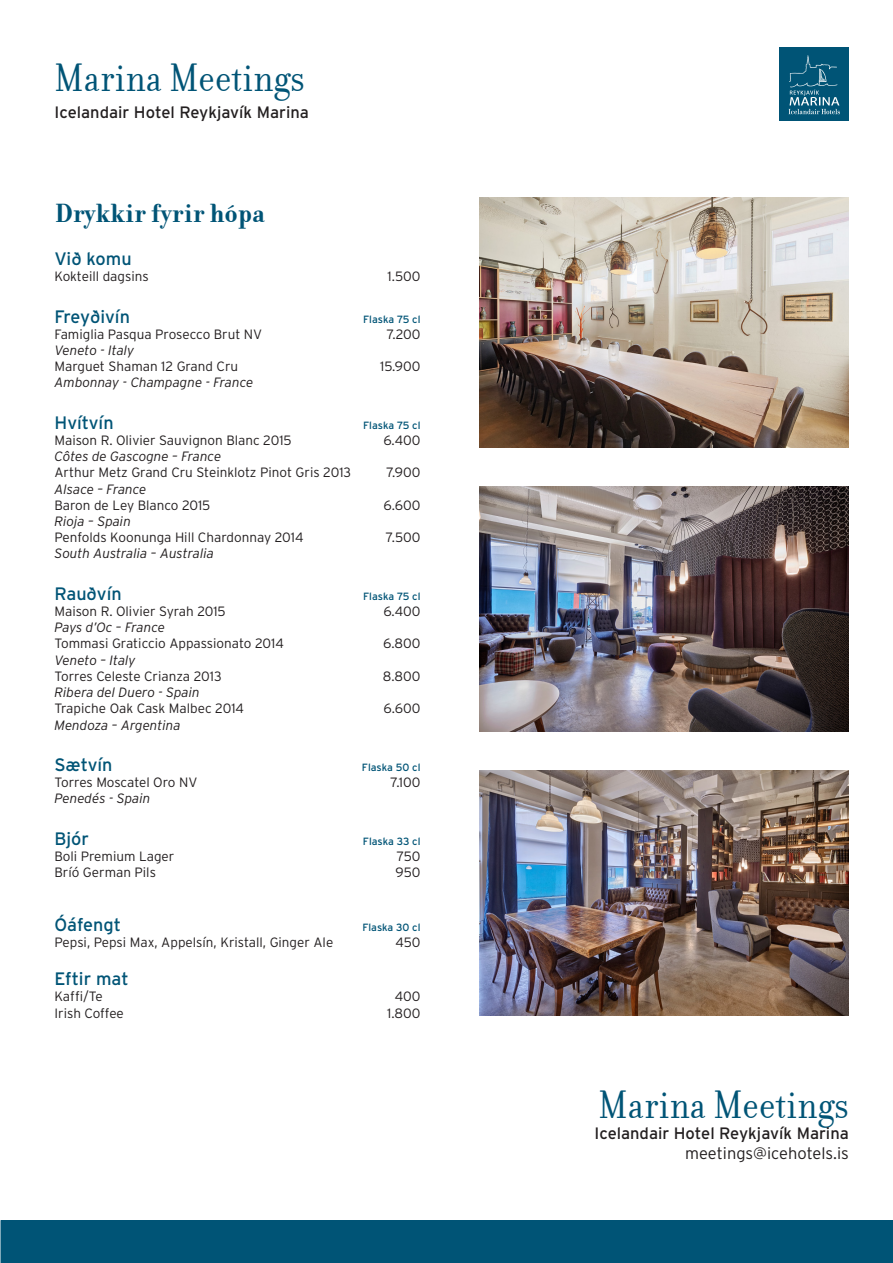
<style>
.page{position:relative;width:893px;height:1263px;background:#fff}
.page>*{position:absolute;margin:0;border:0;box-sizing:border-box;transform-origin:0 0}
.t1{font:42px "Donatora";color:#005476}
.t2{font:700 28.5px "Donatora";color:#005476}
.t3{font:18px "Interstate";color:#005476}
.t4{font:16.5px "Interstate";color:#231f20}
.t5{font:300 16.5px "Interstate";color:#231f20}
.t6{font:300 13.5px "Interstate";color:#231f20}
.t7{font:italic 300 13.5px "Interstate";color:#231f20}
.t8{font:10.5px "Interstate";color:#005476}
</style>
<div class="page">
<div style="left:780px;top:47px;width:69px;height:74px;background:#005476"></div>
<svg style="left:789px;top:55px;width:51px;height:59px"></svg>
<img style="left:480px;top:197px;width:369px;height:251px">
<img style="left:480px;top:487px;width:369px;height:244px">
<img style="left:480px;top:770px;width:369px;height:245px">
<div style="left:1px;top:1221px;width:892px;height:42px;background:#005476"></div>
<div style="left:1px;top:1220px;width:892px;height:43px;border:2px solid #005476"></div>
<p class="t1" style="left:55px;top:55px;width:252px">Marina Meetings</p>
<p class="t4" style="left:55px;top:103px;width:256px">Icelandair Hotel Reykjavík Marina</p>
<p class="t2" style="left:55px;top:197px;width:212px">Drykkir fyrir hópa</p>
<p class="t3" style="left:55px;top:249px;width:79px">Við komu</p>
<p class="t6" style="left:55px;top:269px;width:96px">Kokteill dagsins</p>
<p class="t6" style="left:388px;top:269px;width:34px">1.500</p>
<p class="t3" style="left:55px;top:306px;width:77px">Freyðivín</p>
<p class="t8" style="left:363px;top:313px;width:59px">Flaska 75 cl</p>
<p class="t6" style="left:55px;top:326px;width:209px">Famiglia Pasqua Prosecco Brut NV</p>
<p class="t6" style="left:387px;top:326px;width:35px">7.200</p>
<p class="t7" style="left:55px;top:343px;width:81px">Veneto - Italy</p>
<p class="t6" style="left:55px;top:359px;width:185px">Marguet Shaman 12 Grand Cru</p>
<p class="t6" style="left:380px;top:359px;width:42px">15.900</p>
<p class="t7" style="left:55px;top:375px;width:200px">Ambonnay - Champagne - France</p>
<p class="t3" style="left:55px;top:412px;width:61px">Hvítvín</p>
<p class="t8" style="left:363px;top:419px;width:59px">Flaska 75 cl</p>
<p class="t6" style="left:55px;top:433px;width:239px">Maison R. Olivier Sauvignon Blanc 2015</p>
<p class="t6" style="left:383px;top:433px;width:39px">6.400</p>
<p class="t7" style="left:55px;top:449px;width:168px">Côtes de Gascogne – France</p>
<p class="t6" style="left:55px;top:465px;width:298px">Arthur Metz Grand Cru Steinklotz Pinot Gris 2013</p>
<p class="t6" style="left:386px;top:465px;width:36px">7.900</p>
<p class="t7" style="left:55px;top:481px;width:94px">Alsace – France</p>
<p class="t6" style="left:55px;top:497px;width:157px">Baron de Ley Blanco 2015</p>
<p class="t6" style="left:383px;top:497px;width:39px">6.600</p>
<p class="t7" style="left:55px;top:514px;width:78px">Rioja – Spain</p>
<p class="t6" style="left:55px;top:530px;width:251px">Penfolds Koonunga Hill Chardonnay 2014</p>
<p class="t6" style="left:386px;top:530px;width:36px">7.500</p>
<p class="t7" style="left:55px;top:546px;width:161px">South Australia – Australia</p>
<p class="t3" style="left:55px;top:583px;width:69px">Rauðvín</p>
<p class="t8" style="left:363px;top:590px;width:59px">Flaska 75 cl</p>
<p class="t6" style="left:55px;top:604px;width:173px">Maison R. Olivier Syrah 2015</p>
<p class="t6" style="left:383px;top:604px;width:39px">6.400</p>
<p class="t7" style="left:55px;top:620px;width:112px">Pays d’Oc – France</p>
<p class="t6" style="left:55px;top:636px;width:231px">Tommasi Graticcio Appassionato 2014</p>
<p class="t6" style="left:383px;top:636px;width:39px">6.800</p>
<p class="t7" style="left:55px;top:652px;width:83px">Veneto – Italy</p>
<p class="t6" style="left:55px;top:668px;width:169px">Torres Celeste Crianza 2013</p>
<p class="t6" style="left:383px;top:668px;width:39px">8.800</p>
<p class="t7" style="left:55px;top:685px;width:147px">Ribera del Duero - Spain</p>
<p class="t6" style="left:55px;top:701px;width:191px">Trapiche Oak Cask Malbec 2014</p>
<p class="t6" style="left:383px;top:701px;width:39px">6.600</p>
<p class="t7" style="left:55px;top:717px;width:128px">Mendoza – Argentina</p>
<p class="t3" style="left:55px;top:754px;width:59px">Sætvín</p>
<p class="t8" style="left:362px;top:761px;width:60px">Flaska 50 cl</p>
<p class="t6" style="left:55px;top:775px;width:144px">Torres Moscatel Oro NV</p>
<p class="t6" style="left:391px;top:775px;width:31px">7.100</p>
<p class="t7" style="left:55px;top:791px;width:97px">Penedés - Spain</p>
<p class="t3" style="left:55px;top:828px;width:36px">Bjór</p>
<p class="t8" style="left:363px;top:835px;width:59px">Flaska 33 cl</p>
<p class="t6" style="left:55px;top:848px;width:121px">Boli Premium Lager</p>
<p class="t6" style="left:397px;top:848px;width:25px">750</p>
<p class="t6" style="left:55px;top:865px;width:103px">Bríó German Pils</p>
<p class="t6" style="left:395px;top:865px;width:27px">950</p>
<p class="t3" style="left:55px;top:915px;width:68px">Óáfengt</p>
<p class="t8" style="left:362px;top:921px;width:60px">Flaska 30 cl</p>
<p class="t6" style="left:55px;top:935px;width:280px">Pepsi, Pepsi Max, Appelsín, Kristall, Ginger Ale</p>
<p class="t6" style="left:395px;top:935px;width:27px">450</p>
<p class="t3" style="left:55px;top:969px;width:76px">Eftir mat</p>
<p class="t6" style="left:55px;top:989px;width:50px">Kaffi/Te</p>
<p class="t6" style="left:395px;top:989px;width:27px">400</p>
<p class="t6" style="left:55px;top:1005px;width:71px">Irish Coffee</p>
<p class="t6" style="left:387px;top:1005px;width:35px">1.800</p>
<p class="t1" style="left:598px;top:1081px;width:252px">Marina Meetings</p>
<p class="t4" style="left:594px;top:1124px;width:256px">Icelandair Hotel Reykjavík Marina</p>
<p class="t5" style="left:685px;top:1143px;width:165px">meetings@icehotels.is</p>
</div>
